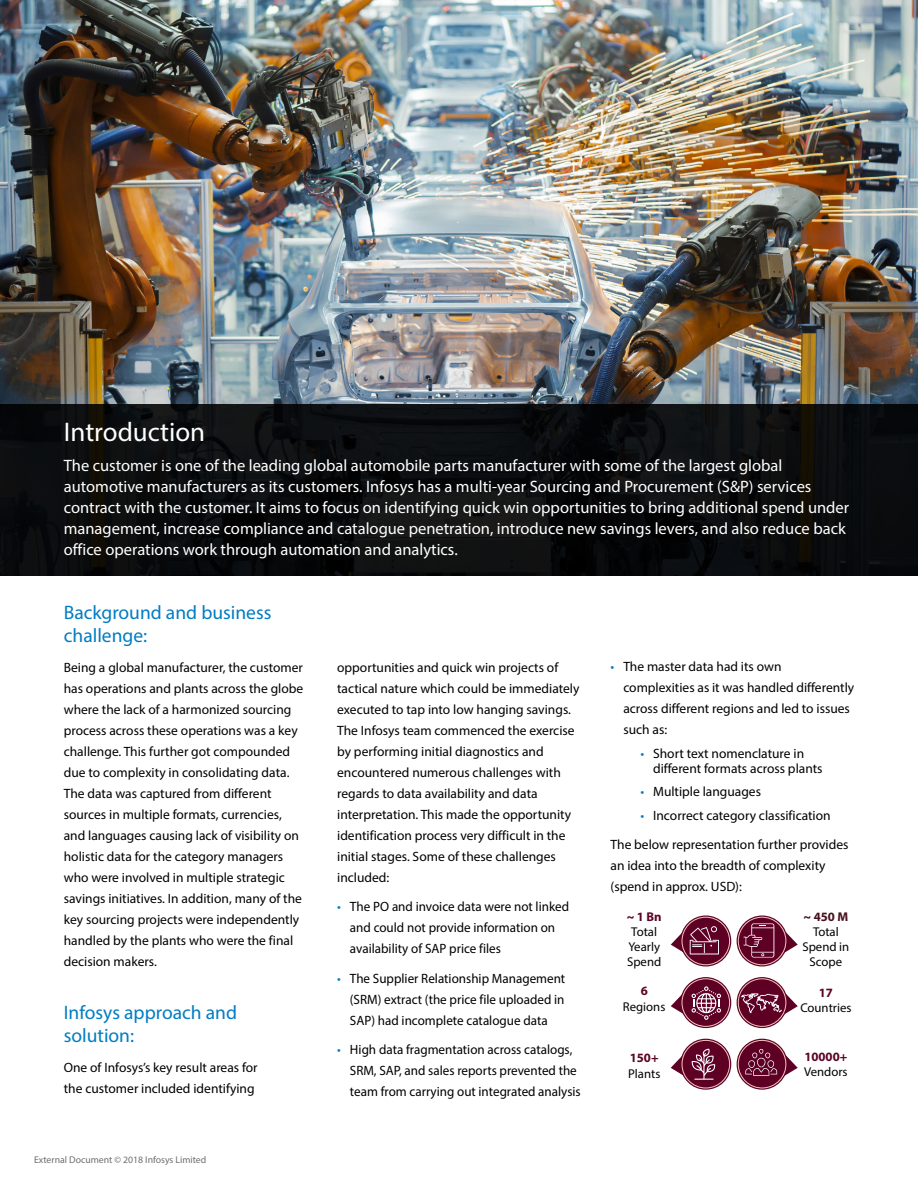
<style>
.page{position:relative;width:918px;height:1188px;background:#fff}
.page>*{position:absolute;margin:0;border:0;box-sizing:border-box;transform-origin:0 0}
.t1{font:27px "Myriad Pro";color:#fff}
.t2{font:19.5px/23.4px "Myriad Pro";color:#007dc3}
.t3{font:16.5px/21px "Myriad Pro";color:#fff}
.t4{font:13.5px/21px "Myriad Pro";color:#000}
.t5{font:12.75px/15.3px "Myriad Pro";color:#000;text-align:center}
.t6{font:700 12.75px "Myriad Pro";color:#5c0425}
.t7{font:700 12.75px "Myriad Pro";color:#48111d}
.t8{font:9.75px "Myriad Pro";color:#6d6e71}
.s1{color:#007dc3}
</style>
<div class="page">
<img style="left:0;top:0;width:918px;height:404px">
<svg style="left:670px;top:916px;width:128px;height:50px"></svg>
<svg style="left:670px;top:978px;width:128px;height:49px"></svg>
<svg style="left:670px;top:1040px;width:128px;height:49px"></svg>
<div style="left:0;top:404px;width:918px;height:172px;background:linear-gradient(to right,#0b0d0e,#0b0c0e)"></div>
<h1 class="t1" style="left:64px;top:415px;width:143px">Introduction</h1>
<p class="t3" style="left:64px;top:454px;width:787px">The customer is one of the leading global automobile parts manufacturer with some of the largest global automotive manufacturers as its customers. Infosys has a multi-year Sourcing and Procurement (S&amp;P) services contract with the customer. It aims to focus on identifying quick win opportunities to bring additional spend under management, increase compliance and catalogue penetration, introduce new savings levers, and also reduce back office operations work through automation and analytics.</p>
<h2 class="t2" style="left:64px;top:600px;width:209px">Background and business challenge:</h2>
<p class="t4" style="left:64px;top:656px;width:241px">Being a global manufacturer, the customer has operations and plants across the globe where the lack of a harmonized sourcing process across these operations was a key challenge. This further got compounded due to complexity in consolidating data.<br>The data was captured from different sources in multiple formats, currencies, and languages causing lack of visibility on holistic data for the category managers who were involved in multiple strategic savings initiatives. In addition, many of the key sourcing projects were independently handled by the plants who were the final decision makers.</p>
<h2 class="t2" style="left:64px;top:1000px;width:175px">Infosys approach and solution:</h2>
<p class="t4" style="left:64px;top:1057px;width:195px">One of Infosys’s key result areas for the customer included identifying</p>
<p class="t8" style="left:34px;top:1154px;width:174px">External Document © 2018 Infosys Limited</p>
<p class="t4" style="left:337px;top:656px;width:244px">opportunities and quick win projects of tactical nature which could be immediately executed to tap into low hanging savings.<br>The Infosys team commenced the exercise by performing initial diagnostics and encountered numerous challenges with regards to data availability and data interpretation. This made the opportunity identification process very difficult in the initial stages. Some of these challenges included:</p>
<p class="t4" style="left:350px;top:896px;width:221px;text-indent:-13px"><span class="s1">•</span> The PO and invoice data were not linked and could not provide information on availability of SAP price files</p>
<p class="t4" style="left:350px;top:967px;width:217px;text-align:justify;text-indent:-13px"><span class="s1">•</span> The Supplier Relationship Management (SRM) extract (the price file uploaded in SAP) had incomplete catalogue data</p>
<p class="t4" style="left:350px;top:1039px;width:232px;text-indent:-13px"><span class="s1">•</span> High data fragmentation across catalogs,<br>SRM, SAP, and sales reports prevented the team from carrying out integrated analysis</p>
<p class="t4" style="left:623px;top:656px;width:232px;text-indent:-13px"><span class="s1">•</span> The master data had its own complexities as it was handled differently across different regions and led to issues such as:</p>
<p class="t4" style="left:653px;top:745px;width:171px;line-height:15px;text-indent:-13px"><span class="s1">•</span> Short text nomenclature in different formats across plants</p>
<p class="t4" style="left:640px;top:781px;width:122px"><span class="s1">•</span> Multiple languages</p>
<p class="t4" style="left:611px;top:800px;width:239px;line-height:29.5px;text-indent:30px"><span class="s1">•</span> Incorrect category classification<br>The below representation further provides</p>
<p class="t4" style="left:611px;top:855px;width:217px">an idea into the breadth of complexity (spend in approx. USD):</p>
<p class="t7" style="left:804px;top:908px;width:46px">~ 450 M</p>
<p class="t5" style="left:802px;top:924px;width:48px">Total<br>Spend in<br>Scope</p>
<p class="t6" style="left:819px;top:984px;width:16px">17</p>
<p class="t5" style="left:800px;top:1000px;width:53px">Countries</p>
<p class="t6" style="left:627px;top:908px;width:36px">~ 1 Bn</p>
<p class="t5" style="left:627px;top:924px;width:36px">Total<br>Yearly<br>Spend</p>
<p class="t6" style="left:641px;top:983px;width:9px">6</p>
<p class="t5" style="left:623px;top:999px;width:44px">Regions</p>
<p class="t6" style="left:630px;top:1050px;width:30px">150+</p>
<p class="t5" style="left:628px;top:1066px;width:34px">Plants</p>
<p class="t6" style="left:804px;top:1048px;width:44px">10000+</p>
<p class="t5" style="left:804px;top:1064px;width:45px">Vendors</p>
</div>
